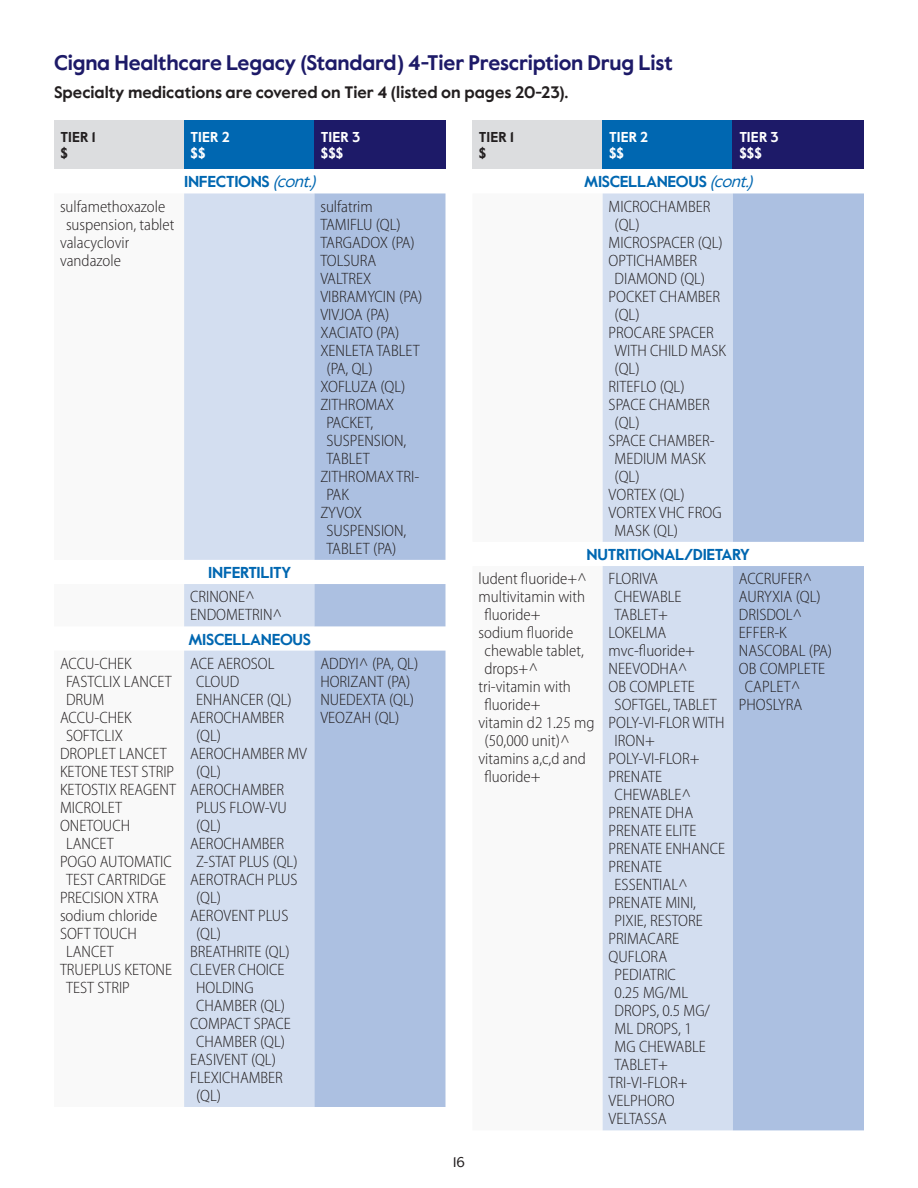
<style>
.page{position:relative;width:918px;height:1188px;background:#fff}
.page>*{position:absolute;margin:0;border:0;box-sizing:border-box;transform-origin:0 0}
.t1{font:700 21px "Value Sans Pro";letter-spacing:-.01em;color:#1d1a68}
.List_Header{font:300 semi-condensed 16.5px/18px "Myriad Pro";color:#231f20}
.t2{font:700 16.5px "Value Sans Pro";color:#231f20}
.Drug_list_categories{font:700 15.75px "Value Sans Pro";letter-spacing:-.02em;color:#0067b1}
.Table_column_header{font:700 14.25px "Value Sans Pro";letter-spacing:.015em;color:#fff}
.Table_column_header-2{font:700 14.25px "Value Sans Pro";letter-spacing:.015em;color:#231f20}
.t3{font:14.25px "Value Sans Pro";color:#231f20}
.s1{font-weight:400;font-style:italic;font-size:16.5px}
</style>
<div class="page">
<div style="left:54px;top:120px;width:130px;height:49px;background:#dcdddf"></div>
<div style="left:184px;top:120px;width:130px;height:49px;background:#0067b1"></div>
<div style="left:314px;top:120px;width:132px;height:49px;background:#1d1a68"></div>
<div style="left:184px;top:193px;width:130px;height:914px;background:#d3def0"></div>
<svg style="left:314px;top:193px;width:132px;height:914px;background:#b1c4e2"></svg>
<div style="left:472px;top:120px;width:131px;height:49px;background:#dcdddf"></div>
<div style="left:603px;top:120px;width:130px;height:49px;background:#0067b1"></div>
<div style="left:733px;top:120px;width:131px;height:49px;background:#1d1a68"></div>
<svg style="left:602px;top:193px;width:1px;height:937px"></svg>
<div style="left:603px;top:193px;width:130px;height:937px;background:#d3def0"></div>
<div style="left:733px;top:193px;width:131px;height:937px;background:#acc0e1"></div>
<p class="t1" style="left:54px;top:50px;width:620px">Cigna Healthcare Legacy (Standard) 4-Tier Prescription Drug List</p>
<p class="t2" style="left:54px;top:83px;width:516px">Specialty medications are covered on Tier 4 (listed on pages 20-23).</p>
<p class="Table_column_header-2" style="left:60px;top:128px;width:36px">TIER 1</p>
<p class="Table_column_header-2" style="left:60px;top:145px;width:9px">$</p>
<p class="Table_column_header" style="left:191px;top:128px;width:41px">TIER 2</p>
<p class="Table_column_header" style="left:191px;top:145px;width:16px">$$</p>
<p class="Table_column_header" style="left:609px;top:128px;width:41px">TIER 2</p>
<p class="Table_column_header" style="left:609px;top:145px;width:16px">$$</p>
<p class="Table_column_header" style="left:321px;top:128px;width:41px">TIER 3</p>
<p class="Table_column_header" style="left:321px;top:145px;width:24px">$$$</p>
<p class="Table_column_header" style="left:739px;top:128px;width:41px">TIER 3</p>
<p class="Table_column_header" style="left:739px;top:145px;width:24px">$$$</p>
<p class="Drug_list_categories" style="left:584px;top:172px;width:175px">MISCELLANEOUS <span class="s1">(cont.)</span></p>
<p class="List_Header" style="left:615px;top:198px;width:97px;text-indent:-6px">MICROCHAMBER (QL)</p>
<p class="List_Header" style="left:609px;top:234px;width:116px">MICROSPACER (QL)</p>
<p class="List_Header" style="left:609px;top:252px;width:98px;text-align:center">OPTICHAMBER<br>DIAMOND (QL)</p>
<p class="List_Header" style="left:615px;top:288px;width:107px;text-indent:-6px">POCKET CHAMBER (QL)</p>
<p class="List_Header" style="left:615px;top:324px;width:113px;text-indent:-6px">PROCARE SPACER<br>WITH CHILD MASK (QL)</p>
<p class="List_Header" style="left:609px;top:378px;width:78px">RITEFLO (QL)</p>
<p class="List_Header" style="left:615px;top:396px;width:97px;text-indent:-6px">SPACE CHAMBER (QL)</p>
<p class="List_Header" style="left:615px;top:432px;width:102px;text-indent:-6px">SPACE CHAMBER-<br>MEDIUM MASK (QL)</p>
<p class="List_Header" style="left:609px;top:486px;width:77px">VORTEX (QL)</p>
<p class="List_Header" style="left:615px;top:504px;width:108px;text-indent:-6px">VORTEX VHC FROG<br>MASK (QL)</p>
<p class="Drug_list_categories" style="left:587px;top:545px;width:165px">NUTRITIONAL/DIETARY</p>
<p class="List_Header" style="left:478px;top:570px;width:110px">ludent fluoride+^</p>
<p class="List_Header" style="left:485px;top:588px;width:102px;text-indent:-6px">multivitamin with fluoride+</p>
<p class="List_Header" style="left:485px;top:624px;width:101px;text-indent:-6px">sodium fluoride chewable tablet, drops+^</p>
<p class="List_Header" style="left:485px;top:678px;width:88px;text-indent:-6px">tri-vitamin with fluoride+</p>
<p class="List_Header" style="left:485px;top:714px;width:112px;text-indent:-6px">vitamin d2 1.25 mg (50,000 unit)^</p>
<p class="List_Header" style="left:485px;top:750px;width:103px;text-indent:-6px">vitamins a,c,d and fluoride+</p>
<p class="Table_column_header-2" style="left:479px;top:128px;width:36px">TIER 1</p>
<p class="Table_column_header-2" style="left:479px;top:145px;width:9px">$</p>
<p class="Drug_list_categories" style="left:184px;top:172px;width:138px">INFECTIONS <span class="s1">(cont.)</span></p>
<p class="List_Header" style="left:60px;top:198px;width:116px;text-align:center">sulfamethoxazole suspension, tablet</p>
<p class="List_Header" style="left:60px;top:234px;width:71px">valacyclovir</p>
<p class="List_Header" style="left:60px;top:252px;width:62px">vandazole</p>
<p class="List_Header" style="left:320px;top:198px;width:54px">sulfatrim</p>
<p class="List_Header" style="left:320px;top:216px;width:82px">TAMIFLU (QL)</p>
<p class="List_Header" style="left:320px;top:234px;width:96px">TARGADOX (PA)</p>
<p class="List_Header" style="left:320px;top:252px;width:58px">TOLSURA</p>
<p class="List_Header" style="left:320px;top:270px;width:53px">VALTREX</p>
<p class="List_Header" style="left:320px;top:288px;width:104px">VIBRAMYCIN (PA)</p>
<p class="List_Header" style="left:320px;top:306px;width:71px">VIVJOA (PA)</p>
<p class="List_Header" style="left:320px;top:324px;width:81px">XACIATO (PA)</p>
<p class="List_Header" style="left:326px;top:342px;width:95px;text-indent:-6px">XENLETA TABLET (PA, QL)</p>
<p class="List_Header" style="left:320px;top:378px;width:87px">XOFLUZA (QL)</p>
<p class="List_Header" style="left:326px;top:396px;width:82px;text-indent:-6px">ZITHROMAX<br>PACKET,<br>SUSPENSION,<br>TABLET</p>
<p class="List_Header" style="left:326px;top:468px;width:95px;text-indent:-6px">ZITHROMAX TRI-<br>PAK</p>
<p class="List_Header" style="left:326px;top:504px;width:82px;text-indent:-6px">ZYVOX<br>SUSPENSION,<br>TABLET (PA)</p>
<p class="Drug_list_categories" style="left:208px;top:563px;width:84px">INFERTILITY</p>
<p class="List_Header" style="left:190px;top:588px;width:67px">CRINONE^</p>
<p class="List_Header" style="left:190px;top:606px;width:94px">ENDOMETRIN^</p>
<p class="Drug_list_categories" style="left:188px;top:630px;width:124px">MISCELLANEOUS</p>
<p class="List_Header" style="left:615px;top:570px;width:68px;text-indent:-6px">FLORIVA<br>CHEWABLE<br>TABLET+</p>
<p class="List_Header" style="left:609px;top:624px;width:59px">LOKELMA</p>
<p class="List_Header" style="left:609px;top:642px;width:88px">mvc-fluoride+</p>
<p class="List_Header" style="left:609px;top:660px;width:81px">NEEVODHA^</p>
<p class="List_Header" style="left:615px;top:678px;width:104px;text-indent:-6px">OB COMPLETE<br>SOFTGEL, TABLET</p>
<p class="List_Header" style="left:615px;top:714px;width:112px;text-indent:-6px">POLY-VI-FLOR WITH<br>IRON+</p>
<p class="List_Header" style="left:609px;top:750px;width:92px">POLY-VI-FLOR+</p>
<p class="List_Header" style="left:615px;top:768px;width:78px;text-indent:-6px">PRENATE<br>CHEWABLE^</p>
<p class="List_Header" style="left:609px;top:804px;width:86px">PRENATE DHA</p>
<p class="List_Header" style="left:609px;top:822px;width:89px">PRENATE ELITE</p>
<p class="List_Header" style="left:609px;top:840px;width:118px">PRENATE ENHANCE</p>
<p class="List_Header" style="left:615px;top:858px;width:75px;text-indent:-6px">PRENATE<br>ESSENTIAL^</p>
<p class="List_Header" style="left:609px;top:894px;width:96px;text-align:center">PRENATE MINI,<br>PIXIE, RESTORE</p>
<p class="List_Header" style="left:609px;top:930px;width:72px">PRIMACARE</p>
<p class="List_Header" style="left:615px;top:948px;width:97px;text-indent:-6px">QUFLORA<br>PEDIATRIC<br>0.25 MG/ML<br>DROPS, 0.5 MG/<br>ML DROPS, 1<br>MG CHEWABLE<br>TABLET+</p>
<p class="List_Header" style="left:609px;top:1074px;width:81px">TRI-VI-FLOR+</p>
<p class="List_Header" style="left:609px;top:1092px;width:68px">VELPHORO</p>
<p class="List_Header" style="left:609px;top:1110px;width:60px">VELTASSA</p>
<p class="List_Header" style="left:739px;top:570px;width:75px">ACCRUFER^</p>
<p class="List_Header" style="left:739px;top:588px;width:83px">AURYXIA (QL)</p>
<p class="List_Header" style="left:739px;top:606px;width:65px">DRISDOL^</p>
<p class="List_Header" style="left:739px;top:624px;width:49px">EFFER-K</p>
<p class="List_Header" style="left:739px;top:642px;width:95px">NASCOBAL (PA)</p>
<p class="List_Header" style="left:745px;top:660px;width:82px;text-indent:-6px">OB COMPLETE<br>CAPLET^</p>
<p class="List_Header" style="left:739px;top:696px;width:65px">PHOSLYRA</p>
<p class="List_Header" style="left:320px;top:655px;width:99px">ADDYI^ (PA, QL)</p>
<p class="List_Header" style="left:320px;top:673px;width:92px">HORIZANT (PA)</p>
<p class="List_Header" style="left:320px;top:691px;width:95px">NUEDEXTA (QL)</p>
<p class="List_Header" style="left:320px;top:709px;width:81px">VEOZAH (QL)</p>
<p class="List_Header" style="left:196px;top:655px;width:97px;text-indent:-6px">ACE AEROSOL<br>CLOUD<br>ENHANCER (QL)</p>
<p class="List_Header" style="left:196px;top:709px;width:90px;text-indent:-6px">AEROCHAMBER (QL)</p>
<p class="List_Header" style="left:196px;top:745px;width:113px;text-indent:-6px">AEROCHAMBER MV (QL)</p>
<p class="List_Header" style="left:196px;top:781px;width:92px;text-indent:-6px">AEROCHAMBER<br>PLUS FLOW-VU (QL)</p>
<p class="List_Header" style="left:196px;top:835px;width:103px;text-indent:-6px">AEROCHAMBER<br>Z-STAT PLUS (QL)</p>
<p class="List_Header" style="left:196px;top:871px;width:103px;text-indent:-6px">AEROTRACH PLUS (QL)</p>
<p class="List_Header" style="left:196px;top:907px;width:94px;text-indent:-6px">AEROVENT PLUS (QL)</p>
<p class="List_Header" style="left:190px;top:943px;width:101px">BREATHRITE (QL)</p>
<p class="List_Header" style="left:196px;top:961px;width:91px;text-indent:-6px">CLEVER CHOICE<br>HOLDING<br>CHAMBER (QL)</p>
<p class="List_Header" style="left:190px;top:1015px;width:102px;text-align:center">COMPACT SPACE<br>CHAMBER (QL)</p>
<p class="List_Header" style="left:190px;top:1051px;width:87px">EASIVENT (QL)</p>
<p class="List_Header" style="left:196px;top:1069px;width:88px;text-indent:-6px">FLEXICHAMBER (QL)</p>
<p class="List_Header" style="left:66px;top:655px;width:107px;text-indent:-6px">ACCU-CHEK<br>FASTCLIX LANCET<br>DRUM</p>
<p class="List_Header" style="left:60px;top:709px;width:73px;text-align:center">ACCU-CHEK<br>SOFTCLIX</p>
<p class="List_Header" style="left:60px;top:745px;width:108px">DROPLET LANCET</p>
<p class="List_Header" style="left:60px;top:763px;width:116px">KETONE TEST STRIP</p>
<p class="List_Header" style="left:60px;top:781px;width:118px">KETOSTIX REAGENT</p>
<p class="List_Header" style="left:60px;top:799px;width:64px">MICROLET</p>
<p class="List_Header" style="left:66px;top:817px;width:66px;text-indent:-6px">ONETOUCH<br>LANCET</p>
<p class="List_Header" style="left:60px;top:853px;width:113px;text-align:center">POGO AUTOMATIC<br>TEST CARTRIDGE</p>
<p class="List_Header" style="left:60px;top:889px;width:100px">PRECISION XTRA</p>
<p class="List_Header" style="left:60px;top:907px;width:99px">sodium chloride</p>
<p class="List_Header" style="left:66px;top:925px;width:72px;text-indent:-6px">SOFT TOUCH<br>LANCET</p>
<p class="List_Header" style="left:66px;top:961px;width:108px;text-indent:-6px">TRUEPLUS KETONE<br>TEST STRIP</p>
<p class="t3" style="left:453px;top:1153px;width:13px">16</p>
</div>
